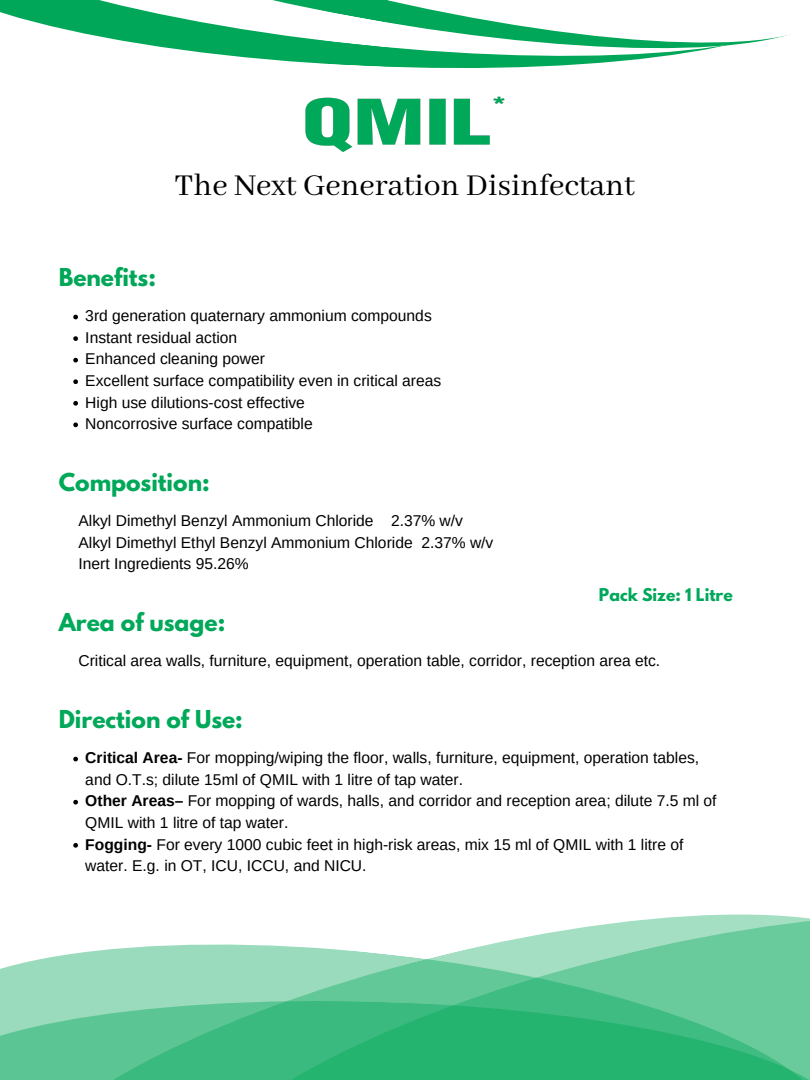
<style>
.page{position:relative;width:810px;height:1080px;background:#fff}
.page>*{position:absolute;margin:0;border:0;box-sizing:border-box;transform-origin:0 0}
.t1{font:33.75px "Abhaya Libre";color:#000}
.t2{font:700 21.88px "League Spartan";color:#00a859}
.t3{font:700 21.88px "League Spartan";color:#00a758}
.t4{font:15.62px/21.6px "Arimo";color:#000}
.t5{font:700 15.62px "League Spartan";color:#00a859}
.s1{font-weight:700}
</style>
<div class="page">
<img style="left:305px;top:96px;width:200px;height:56px">
<svg style="left:316px;top:63px;width:281px;height:5px"></svg>
<svg style="left:264px;top:59px;width:376px;height:4px;background:#1db16b"></svg>
<svg style="left:0;top:0;width:791px;height:59px"></svg>
<svg style="left:1px;top:945px;width:178px;height:49px;fill:#99dbbc"></svg>
<svg style="left:179px;top:914px;width:631px;height:80px"></svg>
<svg style="left:0;top:994px;width:810px;height:86px;background:#46be85"></svg>
<svg style="left:73px;top:315px;width:5px;height:4px"></svg>
<svg style="left:73px;top:336px;width:5px;height:5px"></svg>
<svg style="left:73px;top:358px;width:5px;height:5px"></svg>
<svg style="left:73px;top:379px;width:5px;height:5px"></svg>
<svg style="left:73px;top:401px;width:5px;height:5px"></svg>
<svg style="left:73px;top:423px;width:5px;height:4px"></svg>
<svg style="left:73px;top:757px;width:5px;height:4px"></svg>
<svg style="left:73px;top:800px;width:5px;height:5px"></svg>
<svg style="left:73px;top:843px;width:5px;height:5px"></svg>
<p class="t1" style="left:175px;top:167px;width:462px">The Next Generation Disinfectant</p>
<p class="t3" style="left:59px;top:266px;width:99px">Benefits:</p>
<p class="t4" style="left:85px;top:305px;width:348px">3rd generation quaternary ammonium compounds</p>
<p class="t4" style="left:85px;top:327px;width:153px">Instant residual action</p>
<p class="t4" style="left:85px;top:348px;width:181px">Enhanced cleaning power</p>
<p class="t4" style="left:85px;top:370px;width:358px">Excellent surface compatibility even in critical areas</p>
<p class="t4" style="left:85px;top:391px;width:221px">High use dilutions-cost effective</p>
<p class="t4" style="left:85px;top:413px;width:229px">Noncorrosive surface compatible</p>
<p class="t2" style="left:59px;top:471px;width:153px">Composition:</p>
<p class="t4" style="left:78px;top:510px;width:386px">Alkyl Dimethyl Benzyl Ammonium Chloride 2.37% w/v</p>
<p class="t4" style="left:78px;top:531px;width:416px">Alkyl Dimethyl Ethyl Benzyl Ammonium Chloride 2.37% w/v</p>
<p class="t4" style="left:78px;top:553px;width:172px">Inert Ingredients 95.26%</p>
<p class="t2" style="left:59px;top:611px;width:168px">Area of usage:</p>
<p class="t5" style="left:599px;top:587px;width:135px">Pack Size: 1 Litre</p>
<p class="t4" style="left:78px;top:650px;width:583px">Critical area walls, furniture, equipment, operation table, corridor, reception area etc.</p>
<p class="t2" style="left:59px;top:708px;width:186px">Direction of Use:</p>
<p class="t4" style="left:85px;top:747px;width:615px"><span class="s1">Critical Area-</span> For mopping/wiping the floor, walls, furniture, equipment, operation tables, and O.T.s; dilute 15ml of QMIL with 1 litre of tap water.</p>
<p class="t4" style="left:85px;top:790px;width:633px"><span class="s1">Other Areas–</span> For mopping of wards, halls, and corridor and reception area; dilute 7.5 ml of<br>QMIL with 1 litre of tap water.</p>
<p class="t4" style="left:85px;top:833px;width:600px"><span class="s1">Fogging-</span> For every 1000 cubic feet in high-risk areas, mix 15 ml of QMIL with 1 litre of water. E.g. in OT, ICU, ICCU, and NICU.</p>
</div>
